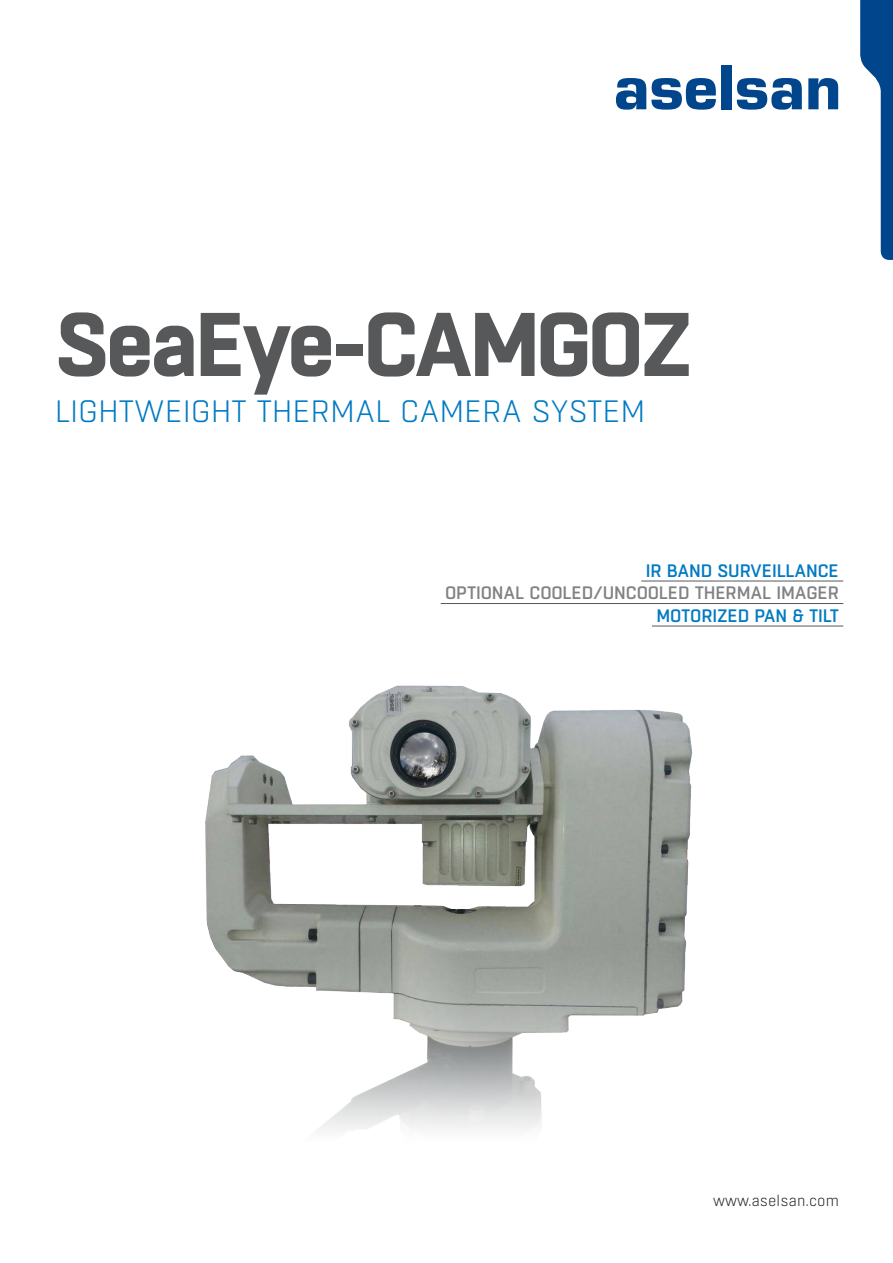
<style>
.page{position:relative;width:893px;height:1263px;background:#fff}
.page>*{position:absolute;margin:0;border:0;box-sizing:border-box;transform-origin:0 0}
.t1{font:700 90px "Boxed";letter-spacing:-.04em;color:#57585a}
.t2{font:300 30.9px "Boxed";letter-spacing:-.005em;color:#007ac2}
.t3{font:500 18px "Boxed";letter-spacing:-.01em;color:#808285}
.t4{font:500 18px "Boxed";letter-spacing:-.01em;color:#007ac2}
.t5{font:300 15px "Boxed";color:#231f20}
</style>
<div class="page">
<svg style="left:616px;top:78px;width:100px;height:32px"></svg>
<div style="left:721px;top:65px;width:10px;height:44px;background:#01468c"></div>
<svg style="left:737px;top:78px;width:65px;height:32px"></svg>
<svg style="left:808px;top:78px;width:30px;height:31px"></svg>
<svg style="left:860px;top:0;width:33px;height:260px"></svg>
<hr style="left:641px;top:581px;width:202px;height:1px;background:#57585a">
<hr style="left:441px;top:603px;width:402px;height:1px;background:#57585a">
<hr style="left:652px;top:626px;width:191px;height:1px;background:#57585a">
<img style="left:205px;top:685px;width:488px;height:446px">
<p class="t1" style="left:55px;top:284px;width:640px">SeaEye-CAMGOZ</p>
<p class="t2" style="left:55px;top:392px;width:592px">LIGHTWEIGHT THERMAL CAMERA SYSTEM</p>
<p class="t4" style="left:646px;top:559px;width:195px">IR BAND SURVEILLANCE</p>
<p class="t3" style="left:445px;top:582px;width:395px">OPTIONAL COOLED/UNCOOLED THERMAL IMAGER</p>
<p class="t4" style="left:656px;top:604px;width:184px">MOTORIZED PAN &amp; TILT</p>
<p class="t5" style="left:713px;top:1191px;width:127px">www.aselsan.com</p>
</div>
